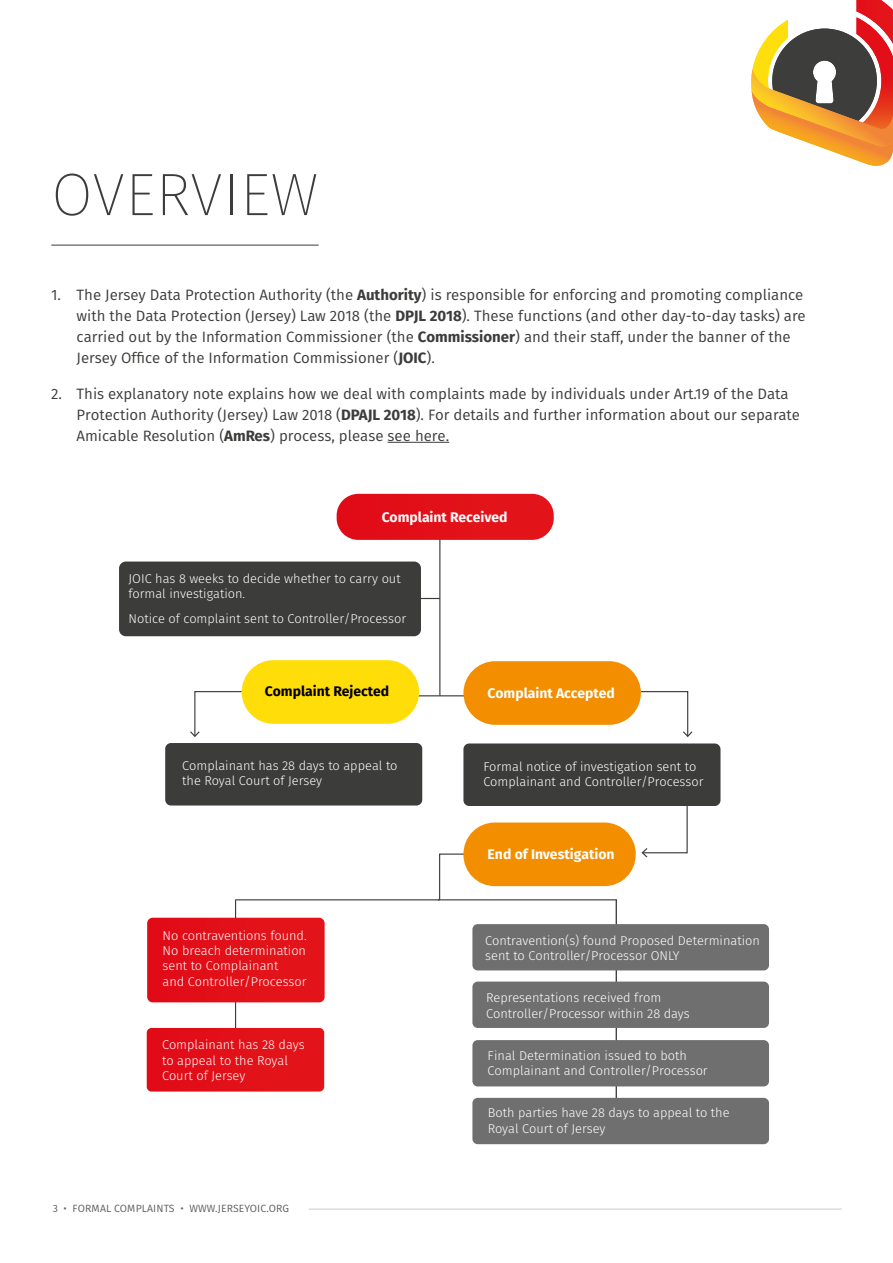
<style>
.page{position:relative;width:893px;height:1263px;background:#fff}
.page>*{position:absolute;margin:0;border:0;box-sizing:border-box;transform-origin:0 0}
.t1{font:200 60px "Fira Sans";letter-spacing:.01em;color:#3c3c3b}
.t2{font:15px/21px "Fira Sans";color:#3c3c3b}
.t3{font:700 13.95px "Fira Sans";color:#fff}
.t4{font:700 13.95px "Fira Sans";color:#000}
.t5{font:300 12.75px/15.3px "Fira Sans";color:#fff}
.t6{font:10.5px "Fira Sans";letter-spacing:.01em;color:#63605f}
.s1{font-weight:700}
</style>
<div class="page">
<hr style="left:51px;top:245px;width:268px;height:1px;background:#3c3c3b">
<hr style="left:388px;top:442px;width:61px;height:1px;background:#3c3c3b">
<svg style="left:751px;top:0;width:142px;height:166px"></svg>
<hr style="left:616px;top:900px;width:1px;height:206px;background:#3c3c3b">
<svg style="left:438px;top:853px;width:50px;height:48px"></svg>
<hr style="left:408px;top:695px;width:32px;height:1px;background:#3c3c3b">
<hr style="left:236px;top:899px;width:204px;height:1px;background:#3c3c3b">
<hr style="left:438px;top:899px;width:179px;height:1px;background:#3c3c3b">
<hr style="left:440px;top:695px;width:32px;height:1px;background:#3c3c3b">
<div style="left:337px;top:494px;width:217px;height:46px;background:#e21119"></div>
<div style="left:119px;top:561px;width:302px;height:75px;background:#3c3c3b;border-radius:7px"></div>
<div style="left:463px;top:661px;width:178px;height:64px;background:#f28e00;border-radius:32px"></div>
<div style="left:472px;top:924px;width:297px;height:46px;background:#706f6f;border-radius:5px"></div>
<div style="left:472px;top:981px;width:297px;height:47px;background:#706f6f;border-radius:5px"></div>
<div style="left:472px;top:1040px;width:297px;height:46px;background:#706f6f;border-radius:5px"></div>
<div style="left:472px;top:1098px;width:297px;height:46px;background:#706f6f;border-radius:5px"></div>
<div style="left:463px;top:743px;width:257px;height:63px;background:#3c3c3b;border-radius:6px"></div>
<div style="left:165px;top:743px;width:257px;height:62px;background:#3c3c3b;border-radius:6px"></div>
<div style="left:463px;top:822px;width:173px;height:64px;background:#f28e00;border-radius:31px"></div>
<hr style="left:439px;top:539px;width:1px;height:157px;background:#3c3c3b">
<hr style="left:235px;top:900px;width:1px;height:156px;background:#3c3c3b">
<hr style="left:408px;top:598px;width:32px;height:1px;background:#3c3c3b">
<svg style="left:190px;top:660px;width:229px;height:77px"></svg>
<svg style="left:640px;top:690px;width:52px;height:47px"></svg>
<svg style="left:641px;top:806px;width:47px;height:51px"></svg>
<div style="left:147px;top:918px;width:178px;height:84px;background:#e21119"></div>
<div style="left:147px;top:1028px;width:177px;height:63px;background:#e21118"></div>
<hr style="left:309px;top:1209px;width:533px;height:1px;background:#cfcdcd">
<h1 class="t1" style="left:51px;top:152px;width:268px">OVERVIEW</h1>
<p class="t2" style="left:77px;top:284px;width:731px;text-indent:-26px">1. The Jersey Data Protection Authority (the <span class="s1">Authority</span>) is responsible for enforcing and promoting compliance with the Data Protection (Jersey) Law 2018 (the <span class="s1">DPJL 2018</span>). These functions (and other day-to-day tasks) are carried out by the Information Commissioner (the <span class="s1">Commissioner</span>) and their staff, under the banner of the Jersey Office of the Information Commissioner (<span class="s1">JOIC</span>).</p>
<p class="t2" style="left:77px;top:383px;width:725px;text-indent:-26px">2. This explanatory note explains how we deal with complaints made by individuals under Art.19 of the Data<br>Protection Authority (Jersey) Law 2018 (<span class="s1">DPAJL 2018</span>). For details and further information about our separate<br>Amicable Resolution (<span class="s1">AmRes</span>) process, please see here.</p>
<p class="t3" style="left:382px;top:507px;width:127px">Complaint Received</p>
<p class="t5" style="left:129px;top:571px;width:274px">JOIC has 8 weeks to decide whether to carry out formal investigation.</p>
<p class="t5" style="left:129px;top:611px;width:279px">Notice of complaint sent to Controller/Processor</p>
<p class="t4" style="left:265px;top:681px;width:126px">Complaint Rejected</p>
<p class="t5" style="left:182px;top:758px;width:217px">Complainant has 28 days to appeal to the Royal Court of Jersey</p>
<p class="t5" style="left:163px;top:927px;width:146px">No contraventions found.<br>No breach determination sent to Complainant<br>and Controller/Processor</p>
<p class="t5" style="left:162px;top:1037px;width:144px">Complainant has 28 days to appeal to the Royal<br>Court of Jersey</p>
<p class="t6" style="left:53px;top:1200px;width:238px">3 • FORMAL COMPLAINTS • WWW.JERSEYOIC.ORG</p>
<p class="t3" style="left:488px;top:683px;width:129px">Complaint Accepted</p>
<p class="t5" style="left:483px;top:758px;width:222px">Formal notice of investigation sent to<br>Complainant and Controller/Processor</p>
<p class="t3" style="left:488px;top:844px;width:128px">End of Investigation</p>
<p class="t5" style="left:485px;top:933px;width:276px">Contravention(s) found Proposed Determination sent to Controller/Processor ONLY</p>
<p class="t5" style="left:486px;top:990px;width:205px">Representations received from<br>Controller/Processor within 28 days</p>
<p class="t5" style="left:488px;top:1047px;width:222px">Final Determination issued to both<br>Complainant and Controller/Processor</p>
<p class="t5" style="left:488px;top:1105px;width:243px">Both parties have 28 days to appeal to the<br>Royal Court of Jersey</p>
</div>
